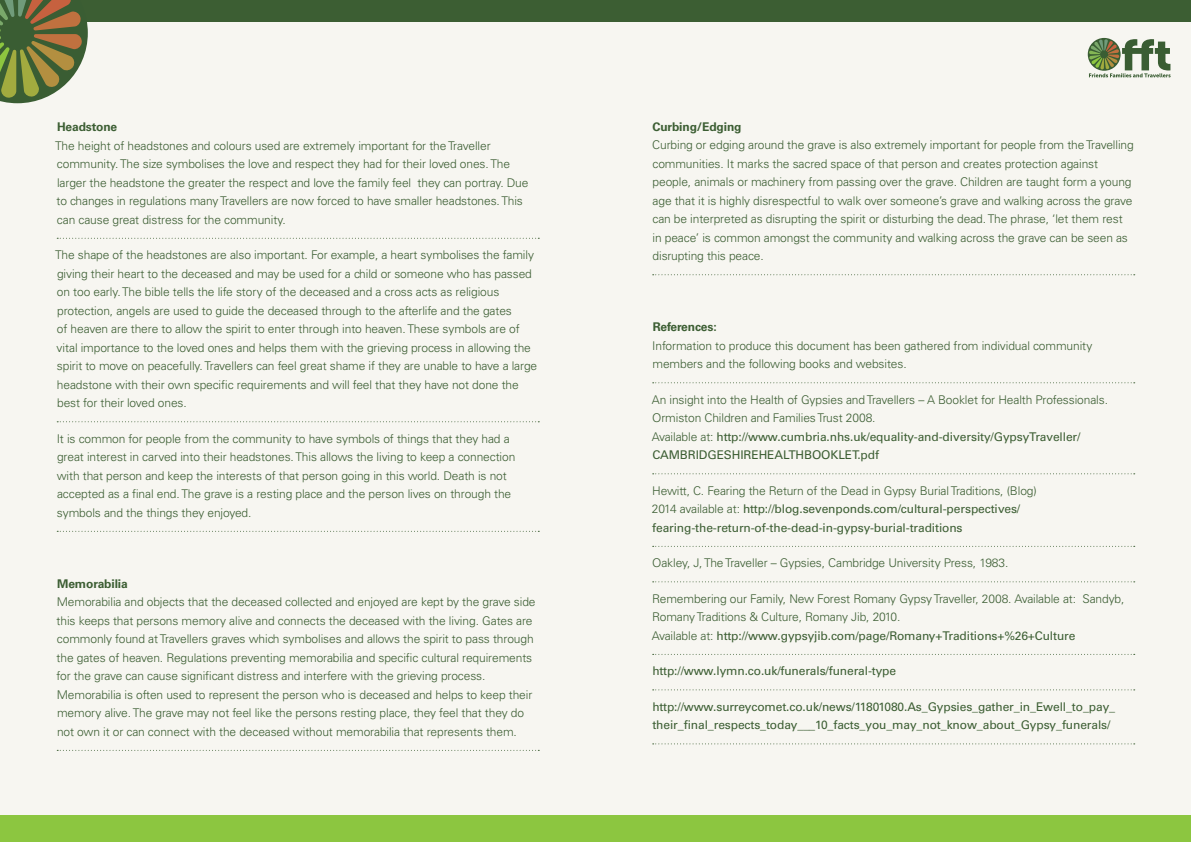
<style>
.page{position:relative;width:1191px;height:842px;background:#f7f6f1}
.page>*{position:absolute;margin:0;border:0;box-sizing:border-box;transform-origin:0 0}
.t1{font:300 12px/18.5px "Univers LT Std";letter-spacing:-.01em;color:#3c5e33}
.t2{font:12px/18.5px "Univers LT Std";letter-spacing:-.01em;color:#3c5e33}
.t3{font:700 12px "Univers LT Std";letter-spacing:-.01em;color:#3c5e33}
.s1{font-weight:400}
.s2{font-weight:300}
</style>
<div class="page">
<svg style="left:1087px;top:38px;width:33px;height:33px"></svg>
<svg style="left:1089px;top:39px;width:81px;height:38px"></svg>
<div style="left:0;top:0;width:1191px;height:22px;background:#3c5e33"></div>
<svg style="left:0;top:0;width:88px;height:103px"></svg>
<div style="left:0;top:816px;width:1191px;height:26px;background:#8cc640"></div>
<svg style="left:57px;top:238px;width:482px;height:1px"></svg>
<svg style="left:57px;top:421px;width:482px;height:1px"></svg>
<svg style="left:57px;top:531px;width:482px;height:1px"></svg>
<svg style="left:57px;top:750px;width:482px;height:1px"></svg>
<svg style="left:652px;top:274px;width:482px;height:1px"></svg>
<svg style="left:652px;top:382px;width:482px;height:1px"></svg>
<svg style="left:652px;top:473px;width:482px;height:1px"></svg>
<svg style="left:652px;top:546px;width:482px;height:1px"></svg>
<svg style="left:652px;top:581px;width:482px;height:1px"></svg>
<svg style="left:652px;top:654px;width:482px;height:1px"></svg>
<svg style="left:652px;top:689px;width:482px;height:1px"></svg>
<svg style="left:652px;top:743px;width:482px;height:1px"></svg>
<p class="t3" style="left:57px;top:120px;width:62px">Headstone</p>
<p class="t1" style="left:55px;top:136px;width:475px">The height of headstones and colours used are extremely important for the Traveller community. The size symbolises the love and respect they had for their loved ones. The larger the headstone the greater the respect and love the family feel they can portray. Due to changes in regulations many Travellers are now forced to have smaller headstones. This can cause great distress for the community.</p>
<p class="t1" style="left:55px;top:246px;width:483px">The shape of the headstones are also important. For example, a heart symbolises the family giving their heart to the deceased and may be used for a child or someone who has passed on too early. The bible tells the life story of the deceased and a cross acts as religious protection, angels are used to guide the deceased through to the afterlife and the gates<br>of heaven are there to allow the spirit to enter through into heaven. These symbols are of vital importance to the loved ones and helps them with the grieving process in allowing the spirit to move on peacefully. Travellers can feel great shame if they are unable to have a large headstone with their own specific requirements and will feel that they have not done the best for their loved ones.</p>
<p class="t1" style="left:57px;top:429px;width:460px">It is common for people from the community to have symbols of things that they had a great interest in carved into their headstones. This allows the living to keep a connection with that person and keep the interests of that person going in this world. Death is not accepted as a final end. The grave is a resting place and the person lives on through the symbols and the things they enjoyed.</p>
<p class="t3" style="left:57px;top:576px;width:72px">Memorabilia</p>
<p class="t1" style="left:57px;top:593px;width:480px">Memorabilia and objects that the deceased collected and enjoyed are kept by the grave side this keeps that persons memory alive and connects the deceased with the living. Gates are commonly found at Travellers graves which symbolises and allows the spirit to pass through the gates of heaven. Regulations preventing memorabilia and specific cultural requirements for the grave can cause significant distress and interfere with the grieving process.<br>Memorabilia is often used to represent the person who is deceased and helps to keep their memory alive. The grave may not feel like the persons resting place, they feel that they do not own it or can connect with the deceased without memorabilia that represents them.</p>
<p class="t3" style="left:652px;top:119px;width:91px">Curbing/Edging</p>
<p class="t1" style="left:652px;top:136px;width:483px">Curbing or edging around the grave is also extremely important for people from the Travelling communities. It marks the sacred space of that person and creates protection against people, animals or machinery from passing over the grave. Children are taught form a young age that it is highly disrespectful to walk over someone’s grave and walking across the grave can be interpreted as disrupting the spirit or disturbing the dead. The phrase, ‘let them rest in peace’ is common amongst the community and walking across the grave can be seen as disrupting this peace.</p>
<p class="t3" style="left:652px;top:320px;width:65px">References:</p>
<p class="t1" style="left:652px;top:336px;width:442px">Information to produce this document has been gathered from individual community members and the following books and websites.</p>
<p class="t1" style="left:652px;top:390px;width:457px">An insight into the Health of Gypsies and Travellers – A Booklet for Health Professionals.<br>Ormiston Children and Families Trust 2008.<br>Available at: <span class="s1">http://www.cumbria.nhs.uk/equality-and-diversity/GypsyTraveller/ CAMBRIDGESHIREHEALTHBOOKLET.pdf</span></p>
<p class="t2" style="left:652px;top:481px;width:386px"><span class="s2">Hewitt, C. Fearing the Return of the Dead in Gypsy Burial Traditions, (Blog)<br>2014 available at:</span> http://blog.sevenponds.com/cultural-perspectives/ fearing-the-return-of-the-dead-in-gypsy-burial-traditions</p>
<p class="t1" style="left:652px;top:554px;width:358px">Oakley, J, The Traveller – Gypsies, Cambridge University Press, 1983.</p>
<p class="t1" style="left:652px;top:589px;width:474px">Remembering our Family, New Forest Romany Gypsy Traveller, 2008. Available at: Sandyb,<br>Romany Traditions &amp; Culture, Romany Jib, 2010.<br>Available at: <span class="s1">http://www.gypsyjib.com/page/Romany+Traditions+%26+Culture</span></p>
<p class="t2" style="left:652px;top:662px;width:245px">http://www.lymn.co.uk/funerals/funeral-type</p>
<p class="t2" style="left:652px;top:697px;width:464px">http://www.surreycomet.co.uk/news/11801080.As_Gypsies_gather_in_Ewell_to_pay_ their_final_respects_today___10_facts_you_may_not_know_about_Gypsy_funerals/</p>
</div>
